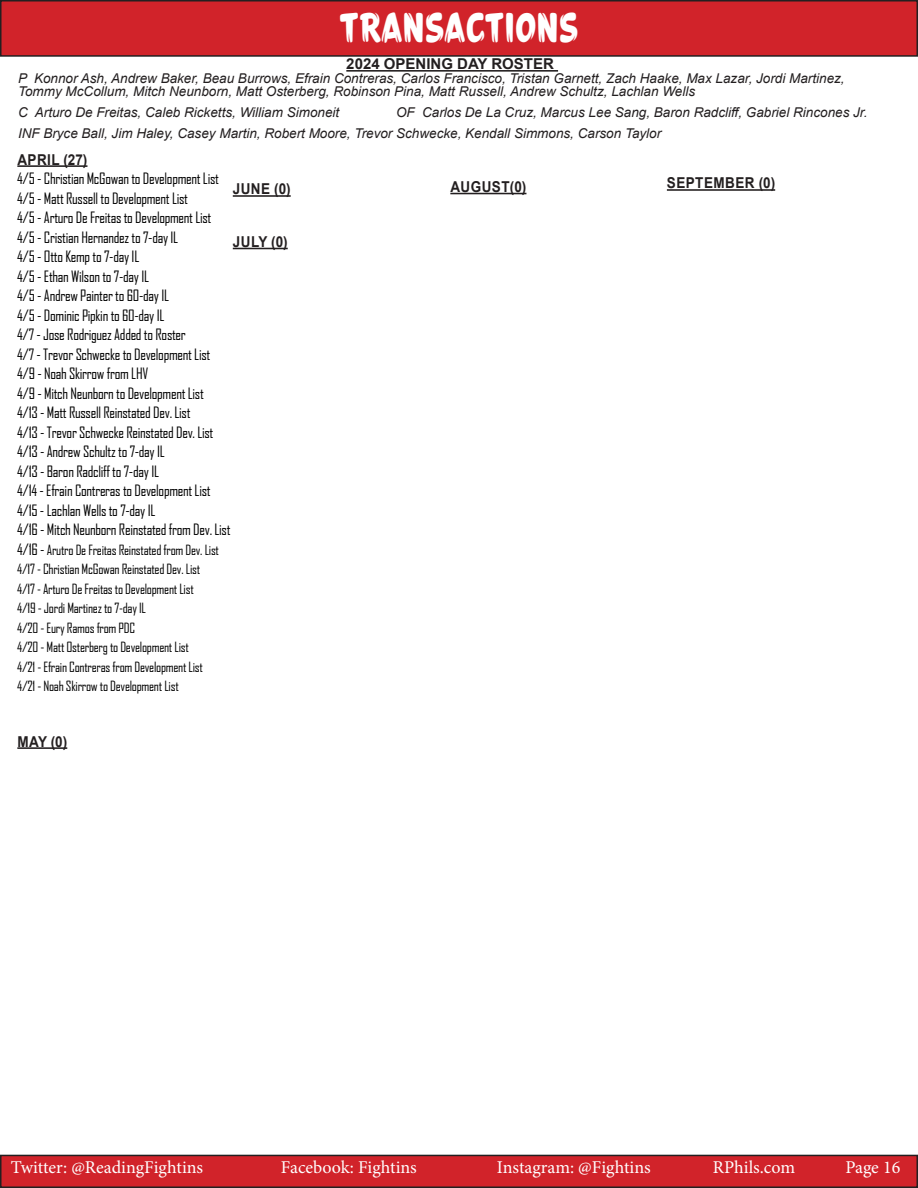
<style>
.page{position:relative;width:918px;height:1188px;background:#fff}
.page>*{position:absolute;margin:0;border:0;box-sizing:border-box;transform-origin:0 0}
.t1{font:700 36px "Reading";color:#fff}
.t2{font:18px "Minion Pro";color:#fff}
.t3{font:15px "Agency FB";letter-spacing:-.02em;color:#000}
.t4{font:700 15px "Arial";letter-spacing:.035em;color:#231f20;scale:.9 1}
.t5{font:700 15px "Arial";color:#231f20}
.t6{font:italic 13.5px/13.5px "Arial";color:#231f20}
.t7{font:13.5px "Agency FB";letter-spacing:-.02em;color:#000}
.s1{font-size:15px}
</style>
<div class="page">
<div style="left:1px;top:1px;width:916px;height:55px;background:#d1232a"></div>
<div style="left:0;top:0;width:918px;height:57px;border:2px solid #231f20"></div>
<hr style="left:17px;top:165px;width:70px;height:2px;background:#231f20">
<hr style="left:17px;top:747px;width:50px;height:2px;background:#231f20">
<hr style="left:346px;top:70px;width:212px;height:2px;background:#231f20">
<hr style="left:233px;top:195px;width:58px;height:2px;background:#231f20">
<hr style="left:233px;top:248px;width:55px;height:1px;background:#231f20">
<hr style="left:450px;top:193px;width:76px;height:1px;background:#231f20">
<hr style="left:667px;top:189px;width:108px;height:2px;background:#231f20">
<div style="left:1px;top:1155px;width:916px;height:32px;background:#d1232a"></div>
<div style="left:0;top:1155px;width:918px;height:33px;border:2px solid #231f20"></div>
<p class="t1" style="left:340px;top:7px;width:240px">TRANSACTIONS</p>
<p class="t5" style="left:346px;top:53px;width:209px">2024 OPENING DAY ROSTER</p>
<p class="t6" style="left:18px;top:71px;width:828px">P Konnor Ash, Andrew Baker, Beau Burrows, Efrain Contreras, Carlos Francisco, Tristan Garnett, Zach Haake, Max Lazar, Jordi Martinez,<br>Tommy McCollum, Mitch Neunborn, Matt Osterberg, Robinson Pina, Matt Russell, Andrew Schultz, Lachlan Wells</p>
<p class="t6" style="left:18px;top:106px;width:323px">C Arturo De Freitas, Caleb Ricketts, William Simoneit</p>
<p class="t6" style="left:396px;top:106px;width:473px">OF Carlos De La Cruz, Marcus Lee Sang, Baron Radcliff, Gabriel Rincones Jr.</p>
<p class="t6" style="left:18px;top:127px;width:645px">INF Bryce Ball, Jim Haley, Casey Martin, Robert Moore, Trevor Schwecke, Kendall Simmons, Carson Taylor</p>
<p class="t4" style="left:17px;top:149px;width:79px">APRIL (27)</p>
<p class="t3" style="left:17px;top:169px;width:203px">4/5 - Christian McGowan to Development List</p>
<p class="t3" style="left:17px;top:189px;width:173px">4/5 - Matt Russell to Development List</p>
<p class="t3" style="left:17px;top:208px;width:196px">4/5 - Arturo De Freitas to Development List</p>
<p class="t3" style="left:17px;top:228px;width:163px">4/5 - Cristian Hernandez to 7-day IL</p>
<p class="t3" style="left:17px;top:247px;width:124px">4/5 - Otto Kemp to 7-day IL</p>
<p class="t3" style="left:17px;top:267px;width:134px">4/5 - Ethan Wilson to 7-day IL</p>
<p class="t3" style="left:17px;top:286px;width:154px">4/5 - Andrew Painter to 60-day IL</p>
<p class="t3" style="left:17px;top:306px;width:149px">4/5 - Dominic Pipkin to 60-day IL</p>
<p class="t3" style="left:17px;top:325px;width:170px">4/7 - Jose Rodriguez Added to Roster</p>
<p class="t3" style="left:17px;top:345px;width:195px">4/7 - Trevor Schwecke to Development List</p>
<p class="t3" style="left:17px;top:364px;width:133px">4/9 - Noah Skirrow from LHV</p>
<p class="t3" style="left:17px;top:384px;width:188px">4/9 - Mitch Neunborn to Development List</p>
<p class="t3" style="left:17px;top:403px;width:175px">4/13 - Matt Russell Reinstated Dev. List</p>
<p class="t3" style="left:17px;top:423px;width:198px">4/13 - Trevor Schwecke Reinstated Dev. List</p>
<p class="t3" style="left:17px;top:442px;width:149px">4/13 - Andrew Schultz to 7-day IL</p>
<p class="t3" style="left:17px;top:462px;width:143px">4/13 - Baron Radcliff to 7-day IL</p>
<p class="t3" style="left:17px;top:481px;width:195px">4/14 - Efrain Contreras to Development List</p>
<p class="t3" style="left:17px;top:501px;width:140px">4/15 - Lachlan Wells to 7-day IL</p>
<p class="t3" style="left:17px;top:520px;width:215px">4/16 - Mitch Neunborn Reinstated from Dev. List</p>
<p class="t7" style="left:17px;top:541px;width:203px"><span class="s1">4/16 -</span> Arutro De Freitas Reinstated from Dev. List</p>
<p class="t7" style="left:17px;top:561px;width:185px">4/17 - Christian McGowan Reinstated Dev. List</p>
<p class="t7" style="left:17px;top:580px;width:178px">4/17 - Arturo De Freitas to Development List</p>
<p class="t7" style="left:17px;top:600px;width:131px">4/19 - Jordi Martinez to 7-day IL</p>
<p class="t7" style="left:17px;top:619px;width:120px">4/20 - Eury Ramos from PDC</p>
<p class="t7" style="left:17px;top:639px;width:173px">4/20 - Matt Osterberg to Development List</p>
<p class="t7" style="left:17px;top:658px;width:187px">4/21 - Efrain Contreras from Development List</p>
<p class="t7" style="left:17px;top:678px;width:163px">4/21 - Noah Skirrow to Development List</p>
<p class="t4" style="left:233px;top:179px;width:66px">JUNE (0)</p>
<p class="t4" style="left:233px;top:231px;width:63px">JULY (0)</p>
<p class="t4" style="left:17px;top:731px;width:57px">MAY (0)</p>
<p class="t4" style="left:450px;top:176px;width:86px">AUGUST(0)</p>
<p class="t4" style="left:667px;top:173px;width:122px">SEPTEMBER (0)</p>
<p class="t2" style="left:11px;top:1156px;width:194px">Twitter: @ReadingFightins</p>
<p class="t2" style="left:281px;top:1156px;width:137px">Facebook: Fightins</p>
<p class="t2" style="left:497px;top:1156px;width:155px">Instagram: @Fightins</p>
<p class="t2" style="left:713px;top:1156px;width:84px">RPhils.com</p>
<p class="t2" style="left:845px;top:1156px;width:56px">Page 16</p>
</div>
